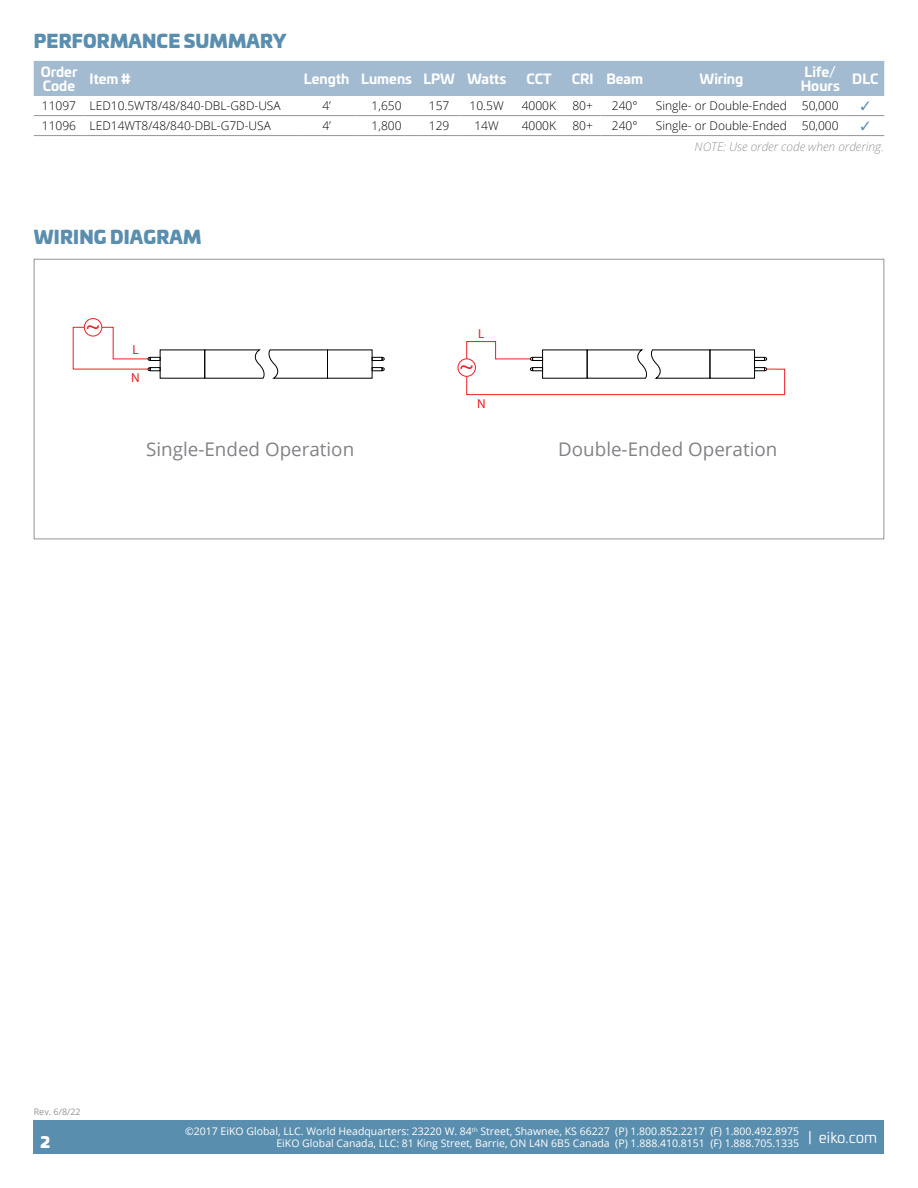
<style>
.page{position:relative;width:918px;height:1188px;background:#fff}
.page>*{position:absolute;margin:0;border:0;box-sizing:border-box;transform-origin:0 0}
.t1{font:24.15px "Myriad Pro";color:#ed1d24}
.t2{font:18.75px "Open Sans";color:#808285}
.t3{font:18px "Univia Pro Ultra";letter-spacing:.01em;color:#5a8eae}
.t4{font:15px "Univia Pro";color:#fff}
.t5{font:15px "Univia Pro Ultra";color:#fff}
.t6{font:700 13.5px/13.5px "Univia Pro";color:#fff}
.t7{font:13.05px/27.6px "Myriad Pro";color:#ed1d24}
.t8{font:300 12px "Open Sans";color:#000}
.t9{font:italic 300 12px "Open Sans";color:#939598}
.t10{font:10.5px "Open Sans";color:#fff}
.t11{font:9px "Open Sans";color:#939598}
</style>
<div class="page">
<div style="left:34px;top:1120px;width:850px;height:34px;background:#5a8eae"></div>
<hr style="left:34px;top:115px;width:50px;height:1px;background:#939598">
<hr style="left:34px;top:135px;width:50px;height:1px;background:#939598">
<hr style="left:84px;top:115px;width:214px;height:1px;background:#939598">
<hr style="left:298px;top:115px;width:57px;height:1px;background:#939598">
<hr style="left:355px;top:115px;width:63px;height:1px;background:#939598">
<hr style="left:418px;top:115px;width:42px;height:1px;background:#939598">
<hr style="left:460px;top:115px;width:53px;height:1px;background:#939598">
<hr style="left:513px;top:115px;width:52px;height:1px;background:#939598">
<hr style="left:565px;top:115px;width:35px;height:1px;background:#939598">
<hr style="left:600px;top:115px;width:49px;height:1px;background:#939598">
<hr style="left:649px;top:115px;width:145px;height:1px;background:#939598">
<hr style="left:794px;top:115px;width:53px;height:1px;background:#939598">
<hr style="left:847px;top:115px;width:37px;height:1px;background:#939598">
<hr style="left:84px;top:135px;width:214px;height:1px;background:#939598">
<hr style="left:298px;top:135px;width:57px;height:1px;background:#939598">
<hr style="left:355px;top:135px;width:63px;height:1px;background:#939598">
<hr style="left:418px;top:135px;width:42px;height:1px;background:#939598">
<hr style="left:460px;top:135px;width:53px;height:1px;background:#939598">
<hr style="left:513px;top:135px;width:52px;height:1px;background:#939598">
<hr style="left:565px;top:135px;width:35px;height:1px;background:#939598">
<hr style="left:600px;top:135px;width:49px;height:1px;background:#939598">
<hr style="left:649px;top:135px;width:145px;height:1px;background:#939598">
<hr style="left:794px;top:135px;width:53px;height:1px;background:#939598">
<hr style="left:847px;top:135px;width:37px;height:1px;background:#939598">
<svg style="left:205px;top:349px;width:122px;height:30px"></svg>
<div style="left:372px;top:357px;width:11px;height:4px;border:1px solid #000"></div>
<svg style="left:381px;top:357px;width:4px;height:4px"></svg>
<div style="left:372px;top:367px;width:11px;height:4px;border:1px solid #000"></div>
<svg style="left:381px;top:367px;width:4px;height:4px"></svg>
<div style="left:150px;top:357px;width:11px;height:4px;border:1px solid #000"></div>
<div style="left:150px;top:367px;width:11px;height:4px;border:1px solid #000"></div>
<svg style="left:73px;top:326px;width:78px;height:45px"></svg>
<div style="left:84px;top:319px;width:18px;height:17px;background:#fff;border-radius:50%"></div>
<div style="left:84px;top:318px;width:18px;height:19px;border:1px solid #ed1d24;border-radius:50%"></div>
<svg style="left:466px;top:341px;width:320px;height:55px"></svg>
<div style="left:458px;top:359px;width:17px;height:17px;background:#fff;border-radius:50%"></div>
<div style="left:458px;top:358px;width:18px;height:19px;border:1px solid #ed1d24;border-radius:50%"></div>
<div style="left:34px;top:61px;width:850px;height:35px;background:#a3bbd0"></div>
<h3 class="t3" style="left:34px;top:26px;width:254px">PERFORMANCE SUMMARY</h3>
<p class="t6" style="left:41px;top:64px;width:38px">Order<br>Code</p>
<p class="t6" style="left:90px;top:71px;width:43px">Item #</p>
<p class="t6" style="left:304px;top:71px;width:204px">Length Lumens LPW Watts</p>
<p class="t6" style="left:526px;top:71px;width:27px">CCT</p>
<p class="t6" style="left:572px;top:71px;width:73px">CRI Beam</p>
<p class="t6" style="left:699px;top:71px;width:45px">Wiring</p>
<p class="t6" style="left:801px;top:64px;width:41px">Life/<br>Hours</p>
<p class="t6" style="left:852px;top:71px;width:28px">DLC</p>
<p class="t8" style="left:42px;top:98px;width:240px">11097 LED10.5WT8/48/840-DBL-G8D-USA</p>
<p class="t8" style="left:322px;top:98px;width:10px">4’</p>
<p class="t8" style="left:372px;top:98px;width:31px">1,650</p>
<p class="t8" style="left:429px;top:98px;width:22px">157</p>
<p class="t8" style="left:470px;top:98px;width:36px">10.5W</p>
<p class="t8" style="left:522px;top:98px;width:36px">4000K</p>
<p class="t8" style="left:572px;top:98px;width:22px">80+</p>
<p class="t8" style="left:612px;top:98px;width:27px">240°</p>
<p class="t8" style="left:656px;top:98px;width:184px">Single- or Double-Ended 50,000</p>
<p class="t8" style="left:42px;top:118px;width:231px">11096 LED14WT8/48/840-DBL-G7D-USA</p>
<p class="t8" style="left:322px;top:118px;width:10px">4’</p>
<p class="t8" style="left:372px;top:118px;width:31px">1,800</p>
<p class="t8" style="left:429px;top:118px;width:22px">129</p>
<p class="t8" style="left:474px;top:118px;width:26px">14W</p>
<p class="t8" style="left:522px;top:118px;width:36px">4000K</p>
<p class="t8" style="left:572px;top:118px;width:22px">80+</p>
<p class="t8" style="left:612px;top:118px;width:27px">240°</p>
<p class="t8" style="left:656px;top:118px;width:184px">Single- or Double-Ended 50,000</p>
<p class="t9" style="left:695px;top:139px;width:191px">NOTE: Use order code when ordering.</p>
<h3 class="t3" style="left:34px;top:222px;width:169px">WIRING DIAGRAM</h3>
<h1 class="t1" style="left:86px;top:313px;width:16px">~</h1>
<p class="t7" style="left:131px;top:336px;width:10px">L<br>N</p>
<p class="t7" style="left:478px;top:320px;width:8px">L</p>
<h1 class="t1" style="left:460px;top:353px;width:16px">~</h1>
<p class="t7" style="left:477px;top:390px;width:10px">N</p>
<h2 class="t2" style="left:146px;top:436px;width:210px">Single-Ended Operation</h2>
<h2 class="t2" style="left:558px;top:436px;width:221px">Double-Ended Operation</h2>
<p class="t11" style="left:34px;top:1105px;width:49px">Rev. 6/8/22</p>
<p class="t10" style="left:185px;top:1124px;width:616px">©2017 EiKO Global, LLC. World Headquarters: 23220 W. 84<sup>th</sup> Street, Shawnee, KS 66227 (P) 1.800.852.2217 (F) 1.800.492.8975</p>
<h3 class="t5" style="left:41px;top:1129px;width:11px">2</h3>
<p class="t10" style="left:276px;top:1136px;width:524px">EiKO Global Canada, LLC: 81 King Street, Barrie, ON L4N 6B5 Canada (P) 1.888.410.8151 (F) 1.888.705.1335</p>
<h3 class="t4" style="left:808px;top:1127px;width:71px">| eiko.com</h3>
</div>
